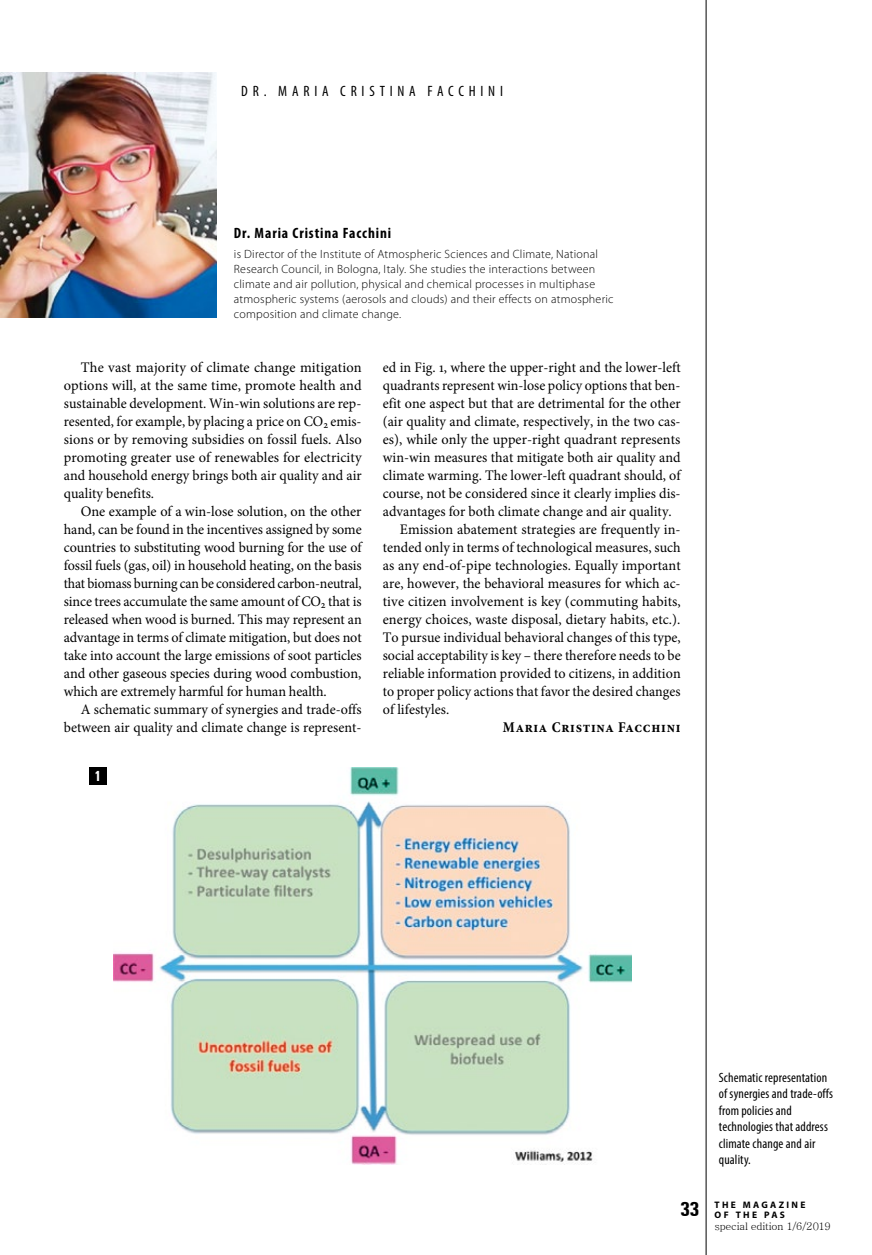
<style>
.page{position:relative;width:872px;height:1255px;background:#fff}
.page>*{position:absolute;margin:0;border:0;box-sizing:border-box;transform-origin:0 0}
.t1{font:700 condensed 15px "Myriad Pro";letter-spacing:.06em;color:#000}
.t2{font:condensed 15px "Myriad Pro";letter-spacing:.32em;color:#000}
.t3{font:700 condensed 15px "Minion Pro";letter-spacing:.05em;color:#000}
.t4{font:700 condensed 15px "Unitus TEE";color:#fff}
.t5{font:14.55px/18px "Minion Pro";letter-spacing:.005em;color:#000;text-align:justify}
.t6{font:14.55px "Minion Pro";letter-spacing:.005em;color:#000;scale:.96 1}
.t7{font:condensed 13.5px/16.5px "Myriad Pro";letter-spacing:.01em;color:#000}
.t8{font:300 12px/15px "Myriad Pro";letter-spacing:.02em;color:#000}
.t9{font:10.5px "Batang";letter-spacing:-.025em;color:#000}
.t10{font:700 9.45px/10.5px "Myriad Pro";letter-spacing:.245em;color:#000}
.s1{font-family:"Unitus TEE";font-stretch:condensed;font-size:21px}
</style>
<div class="page">
<hr style="left:706px;top:0;width:1px;height:1254px;background:#000">
<img style="left:0;top:72px;width:217px;height:245px">
<img style="left:113px;top:767px;width:518px;height:396px">
<div style="left:89px;top:767px;width:17px;height:17px;background:#000"></div>
<p class="t2" style="left:241px;top:82px;width:263px">DR. MARIA CRISTINA FACCHINI</p>
<p class="t1" style="left:234px;top:224px;width:159px">Dr. Maria Cristina Facchini</p>
<p class="t8" style="left:234px;top:246px;width:381px">is Director of the Institute of Atmospheric Sciences and Climate, National Research Council, in Bologna, Italy. She studies the interactions between climate and air pollution, physical and chemical processes in multiphase atmospheric systems (aerosols and clouds) and their effects on atmospheric composition and climate change.</p>
<p class="t5" style="left:64px;top:358px;width:299px;text-indent:17px">The vast majority of climate change mitigation options will, at the same time, promote health and sustainable development. Win-win solutions are rep&shy;resented, for example, by placing a price on CO<sub>2</sub> emis&shy;sions or by removing subsidies on fossil fuels. Also promoting greater use of renewables for electricity and household energy brings both air quality and air quality benefits.</p>
<p class="t5" style="left:64px;top:502px;width:299px;text-indent:17px">One example of a win-lose solution, on the other hand, can be found in the incentives assigned by some countries to substituting wood burning for the use of fossil fuels (gas, oil) in household heating, on the basis that biomass burning can be considered carbon-neutral, since trees accumulate the same amount of CO<sub>2</sub> that is released when wood is burned. This may represent an advantage in terms of climate mitigation, but does not take into account the large emissions of soot particles and other gaseous species during wood combustion, which are extremely harmful for human health.</p>
<p class="t5" style="left:64px;top:700px;width:299px;text-align:right">A schematic summary of synergies and trade-offs between air quality and climate change is represent-</p>
<p class="t4" style="left:94px;top:767px;width:9px">1</p>
<p class="t5" style="left:383px;top:358px;width:299px">ed in Fig. 1, where the upper-right and the lower-left</p>
<p class="t6" style="left:383px;top:375px;width:312px">quadrants represent win-lose policy options that ben-</p>
<p class="t5" style="left:383px;top:394px;width:299px">efit one aspect but that are detrimental for the other</p>
<p class="t5" style="left:383px;top:412px;width:299px">(air quality and climate, respectively, in the two cas-</p>
<p class="t5" style="left:383px;top:430px;width:299px">es), while only the upper-right quadrant represents</p>
<p class="t5" style="left:383px;top:448px;width:299px">win-win measures that mitigate both air quality and</p>
<p class="t5" style="left:383px;top:466px;width:299px">climate warming. The lower-left quadrant should, of</p>
<p class="t5" style="left:383px;top:484px;width:299px">course, not be considered since it clearly implies dis-</p>
<p class="t5" style="left:383px;top:502px;width:289px">advantages for both climate change and air quality.</p>
<p class="t5" style="left:400px;top:520px;width:282px">Emission abatement strategies are frequently in-</p>
<p class="t5" style="left:383px;top:538px;width:299px">tended only in terms of technological measures, such</p>
<p class="t5" style="left:383px;top:556px;width:299px">as any end-of-pipe technologies. Equally important</p>
<p class="t5" style="left:383px;top:574px;width:299px">are, however, the behavioral measures for which ac-</p>
<p class="t5" style="left:383px;top:592px;width:299px">tive citizen involvement is key (commuting habits,</p>
<p class="t5" style="left:383px;top:610px;width:297px">energy choices, waste disposal, dietary habits, etc.).</p>
<p class="t5" style="left:383px;top:628px;width:299px">To pursue individual behavioral changes of this type,</p>
<p class="t6" style="left:383px;top:645px;width:312px">social acceptability is key – there therefore needs to be</p>
<p class="t5" style="left:383px;top:664px;width:299px">reliable information provided to citizens, in addition</p>
<p class="t6" style="left:383px;top:681px;width:311px">to proper policy actions that favor the desired changes</p>
<p class="t5" style="left:383px;top:700px;width:66px">of lifestyles.</p>
<p class="t3" style="left:503px;top:716px;width:179px">Maria Cristina Facchini</p>
<p class="t7" style="left:719px;top:1068px;width:116px">Schematic representation of synergies and trade-offs from policies and technologies that address climate change and air quality.</p>
<p class="t10" style="left:714px;top:1198px;width:92px;text-indent:-34px"><span class="s1">33</span> THE MAGAZINE<br>OF THE PAS</p>
<p class="t9" style="left:714px;top:1221px;width:117px">special edition 1/6/2019</p>
</div>
